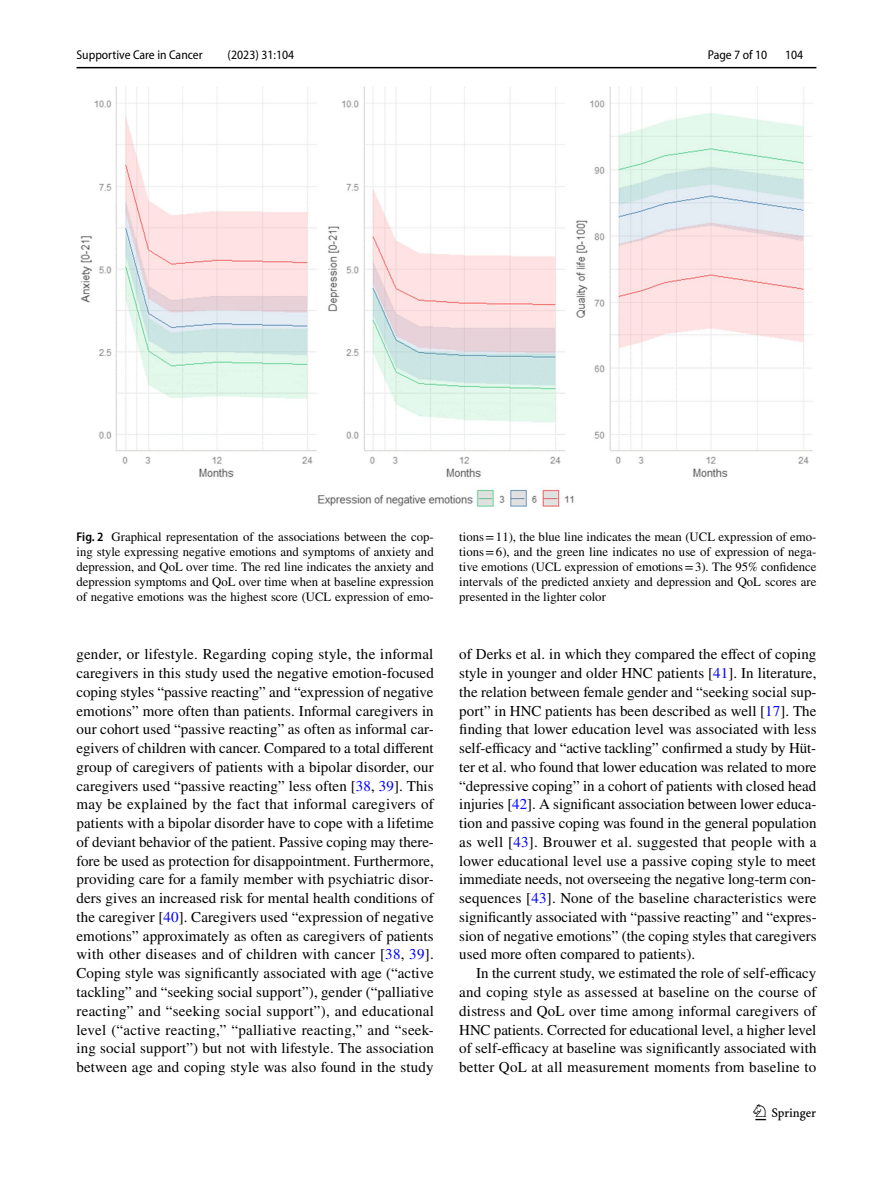
<style>
.page{position:relative;width:893px;height:1187px;background:#fff}
.page>*{position:absolute;margin:0;border:0;box-sizing:border-box;transform-origin:0 0}
.t1{font:22.5px "Springnew Regular 3";color:#000}
.t2{font:15px/18.8px "STIX";letter-spacing:.015em;color:#000;text-align:justify}
.t3{font:12.75px/15px "STIX";color:#000;text-align:justify}
.t4{font:semi-condensed 12.75px "Myriad Pro";color:#000}
.s1{font-family:"Myriad Pro";font-weight:600;font-stretch:semi-condensed}
.s2{color:#00f}
</style>
<div class="page">
<hr style="left:77px;top:67px;width:739px;height:1px;background:#000">
<img style="left:81px;top:87px;width:731px;height:419px">
<p class="t4" style="left:77px;top:48px;width:128px">Supportive Care in Cancer</p>
<p class="t4" style="left:228px;top:48px;width:68px">(2023) 31:104</p>
<p class="t4" style="left:708px;top:48px;width:61px">Page 7 of 10</p>
<p class="t4" style="left:785px;top:48px;width:20px">104</p>
<p class="t3" style="left:77px;top:530px;width:359px"><span class="s1">Fig. 2</span> Graphical representation of the associations between the cop&shy;ing style expressing negative emotions and symptoms of anxiety and depression, and QoL over time. The red line indicates the anxiety and depression symptoms and QoL over time when at baseline expression of negative emotions was the highest score (UCL expression of emo-</p>
<p class="t3" style="left:459px;top:530px;width:359px">tions=11), the blue line indicates the mean (UCL expression of emo&shy;tions=6), and the green line indicates no use of expression of nega&shy;tive emotions (UCL expression of emotions=3). The 95% confidence intervals of the predicted anxiety and depression and QoL scores are presented in the lighter color</p>
<p class="t2" style="left:77px;top:646px;width:359px">gender, or lifestyle. Regarding coping style, the informal caregivers in this study used the negative emotion-focused coping styles “passive reacting” and “expression of negative emotions” more often than patients. Informal caregivers in our cohort used “passive reacting” as often as informal car&shy;egivers of children with cancer. Compared to a total different group of caregivers of patients with a bipolar disorder, our caregivers used “passive reacting” less often [<span class="s2">38</span>, <span class="s2">39</span>]. This may be explained by the fact that informal caregivers of patients with a bipolar disorder have to cope with a lifetime of deviant behavior of the patient. Passive coping may there&shy;fore be used as protection for disappointment. Furthermore, providing care for a family member with psychiatric disor&shy;ders gives an increased risk for mental health conditions of the caregiver [<span class="s2">40</span>]. Caregivers used “expression of negative emotions” approximately as often as caregivers of patients with other diseases and of children with cancer [<span class="s2">38</span>, <span class="s2">39</span>].<br>Coping style was significantly associated with age (“active tackling” and “seeking social support”), gender (“palliative reacting” and “seeking social support”), and educational level (“active reacting,” “palliative reacting,” and “seek&shy;ing social support”) but not with lifestyle. The association between age and coping style was also found in the study</p>
<p class="t2" style="left:459px;top:646px;width:359px">of Derks et al. in which they compared the effect of coping style in younger and older HNC patients [<span class="s2">41</span>]. In literature, the relation between female gender and “seeking social sup&shy;port” in HNC patients has been described as well [<span class="s2">17</span>]. The finding that lower education level was associated with less self-efficacy and “active tackling” confirmed a study by Hüt&shy;ter et al. who found that lower education was related to more “depressive coping” in a cohort of patients with closed head injuries [<span class="s2">42</span>]. A significant association between lower educa&shy;tion and passive coping was found in the general population as well [<span class="s2">43</span>]. Brouwer et al. suggested that people with a lower educational level use a passive coping style to meet immediate needs, not overseeing the negative long-term con&shy;sequences [<span class="s2">43</span>]. None of the baseline characteristics were significantly associated with “passive reacting” and “expres&shy;sion of negative emotions” (the coping styles that caregivers used more often compared to patients).</p>
<p class="t2" style="left:459px;top:964px;width:359px;text-indent:17px">In the current study, we estimated the role of self-efficacy and coping style as assessed at baseline on the course of distress and QoL over time among informal caregivers of HNC patients. Corrected for educational level, a higher level of self-efficacy at baseline was significantly associated with better QoL at all measurement moments from baseline to</p>
<h1 class="t1" style="left:755px;top:1104px;width:62px">1 3</h1>
</div>
